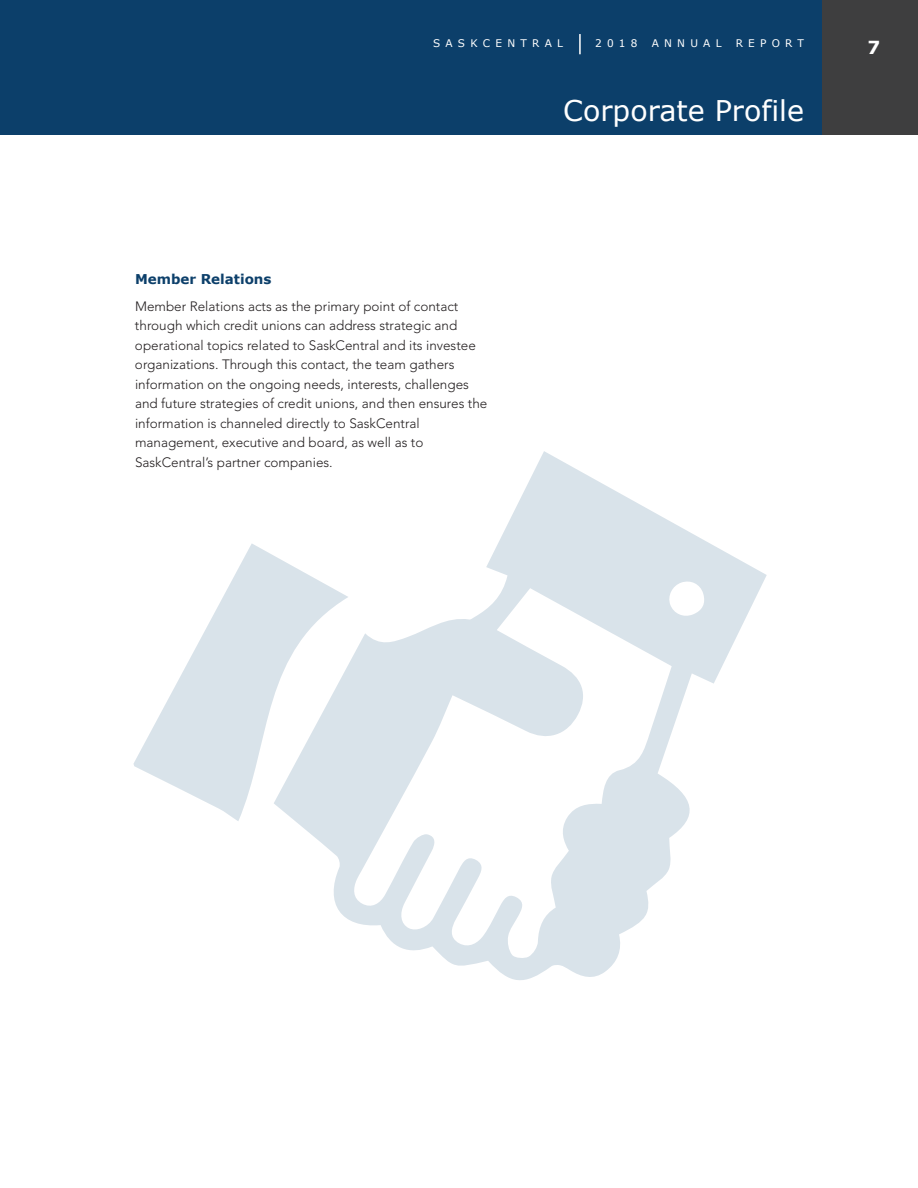
<style>
.page{position:relative;width:918px;height:1188px;background:#fff}
.page>*{position:absolute;margin:0;border:0;box-sizing:border-box;transform-origin:0 0}
.t1{font:28.5px "Verdana";color:#fff}
.t2{font:700 18px "Verdana";color:#fff}
.t3{font:300 13.5px/19.5px "Avenir";color:#231f20}
.t4{font:700 13.5px "Verdana";color:#0c3f6a}
.t5{font:10.5px "Verdana";letter-spacing:.5em;color:#fff}
</style>
<div class="page">
<div style="left:0;top:0;width:831px;height:135px;background:#0c3f6a"></div>
<svg style="left:133px;top:620px;width:78px;height:185px"></svg>
<svg style="left:211px;top:451px;width:556px;height:529px"></svg>
<hr style="left:579px;top:34px;width:2px;height:20px;background:#fff">
<div style="left:822px;top:0;width:96px;height:135px;background:#3e3e3f"></div>
<p class="t5" style="left:433px;top:36px;width:131px">SASKCENTRAL</p>
<p class="t5" style="left:595px;top:36px;width:44px">2018</p>
<p class="t5" style="left:652px;top:36px;width:71px">ANNUAL</p>
<p class="t5" style="left:736px;top:36px;width:70px">REPORT</p>
<h2 class="t2" style="left:867px;top:36px;width:14px">7</h2>
<p class="t4" style="left:135px;top:270px;width:138px">Member Relations</p>
<p class="t3" style="left:135px;top:296px;width:354px">Member Relations acts as the primary point of contact through which credit unions can address strategic and operational topics related to SaskCentral and its investee organizations. Through this contact, the team gathers information on the ongoing needs, interests, challenges and future strategies of credit unions, and then ensures the information is channeled directly to SaskCentral management, executive and board, as well as to SaskCentral’s partner companies.</p>
<h1 class="t1" style="left:563px;top:92px;width:242px">Corporate Profile</h1>
</div>
